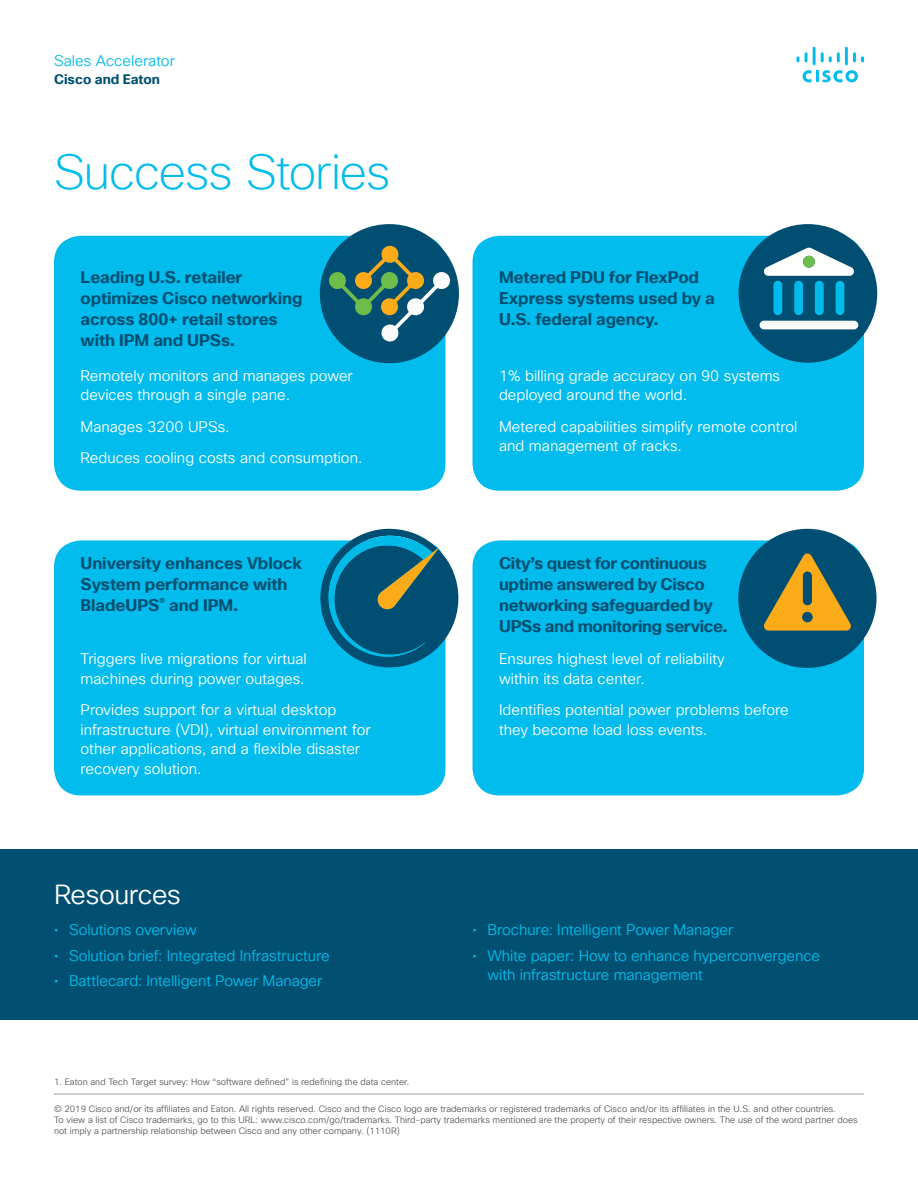
<style>
.page{position:relative;width:918px;height:1188px;background:#fff}
.page>*{position:absolute;margin:0;border:0;box-sizing:border-box;transform-origin:0 0}
.Title_Headline{font:200 48px "Cisco Sans TT";letter-spacing:-.02em;color:#01bcec}
.Subhead2_Indigo{font:27px "Cisco Sans TT Light";letter-spacing:-.015em;color:#fff}
.Subhead3_Indigo{font:700 16.5px/21px "Cisco Sans TT";letter-spacing:-.005em;color:#015072}
.Body{font:15px/19.5px "Cisco Sans TT Light";color:#fff}
.Subhead3_Indigo-2{font:15px/19.5px "Cisco Sans TT Light";letter-spacing:-.005em;color:#01bcec}
.t1{font:700 13.5px "Cisco Sans TT";color:#015072}
.t2{font:9px/11.2px "Cisco Sans TT Light";color:#57585a}
</style>
<div class="page">
<svg style="left:803px;top:70px;width:55px;height:12px"></svg>
<svg style="left:797px;top:56px;width:2px;height:6px"></svg>
<svg style="left:805px;top:52px;width:3px;height:10px"></svg>
<hr style="left:813px;top:47px;width:3px;height:18px;background:#01bcec">
<svg style="left:821px;top:52px;width:19px;height:10px"></svg>
<hr style="left:845px;top:47px;width:3px;height:18px;background:#01bcec">
<svg style="left:853px;top:52px;width:11px;height:10px"></svg>
<div style="left:54px;top:540px;width:392px;height:255px;background:#01bcec;border-radius:27px"></div>
<svg style="left:320px;top:529px;width:139px;height:139px"></svg>
<div style="left:54px;top:236px;width:392px;height:255px;background:#01bcec;border-radius:27px"></div>
<div style="left:472px;top:236px;width:392px;height:255px;background:#01bcec;border-radius:27px"></div>
<div style="left:472px;top:540px;width:392px;height:255px;background:#01bcec;border-radius:27px"></div>
<div style="left:320px;top:224px;width:139px;height:139px;background:#004f73;border-radius:50%"></div>
<svg style="left:328px;top:245px;width:123px;height:97px"></svg>
<div style="left:739px;top:224px;width:138px;height:139px;background:#004f73;border-radius:50%"></div>
<svg style="left:759px;top:247px;width:100px;height:82px"></svg>
<div style="left:803px;top:256px;width:12px;height:12px;background:#6ebf4a;border-radius:50%"></div>
<div style="left:738px;top:529px;width:139px;height:139px;background:#004f73;border-radius:50%"></div>
<svg style="left:764px;top:553px;width:87px;height:78px"></svg>
<div style="left:802px;top:612px;width:11px;height:10px;background:#034f73;border-radius:50%"></div>
<div style="left:0;top:849px;width:918px;height:170px;background:#015072"></div>
<hr style="left:54px;top:1093px;width:810px;height:2px;background:#a8a9ad">
<p class="Subhead3_Indigo-2" style="left:54px;top:51px;width:122px">Sales Accelerator</p>
<p class="t1" style="left:54px;top:70px;width:107px">Cisco and Eaton</p>
<p class="Title_Headline" style="left:54px;top:141px;width:338px">Success Stories</p>
<p class="Subhead3_Indigo" style="left:81px;top:268px;width:223px">Leading U.S. retailer optimizes Cisco networking across 800+ retail stores with IPM and UPSs.</p>
<p class="Body" style="left:81px;top:366px;width:274px">Remotely monitors and manages power devices through a single pane.</p>
<p class="Body" style="left:81px;top:417px;width:151px">Manages 3200 UPSs.</p>
<p class="Body" style="left:81px;top:449px;width:283px">Reduces cooling costs and consumption.</p>
<p class="Subhead3_Indigo" style="left:81px;top:553px;width:223px">University enhances Vblock<br>System performance with<br>BladeUPS<sup>®</sup> and IPM.</p>
<p class="Body" style="left:81px;top:650px;width:228px">Triggers live migrations for virtual machines during power outages.</p>
<p class="Body" style="left:81px;top:701px;width:292px">Provides support for a virtual desktop infrastructure (VDI), virtual environment for other applications, and a flexible disaster recovery solution.</p>
<p class="Subhead2_Indigo" style="left:54px;top:877px;width:128px">Resources</p>
<p class="Subhead3_Indigo-2" style="left:54px;top:921px;width:144px">• Solutions overview</p>
<p class="Subhead3_Indigo-2" style="left:54px;top:946px;width:277px">• Solution brief: Integrated Infrastructure</p>
<p class="Subhead3_Indigo-2" style="left:54px;top:972px;width:270px">• Battlecard: Intelligent Power Manager</p>
<p class="t2" style="left:54px;top:1076px;width:357px">1. Eaton and Tech Target survey: How “software defined” is redefining the data center.</p>
<p class="Subhead3_Indigo" style="left:499px;top:268px;width:217px">Metered PDU for FlexPod<br>Express systems used by a<br>U.S. federal agency.</p>
<p class="Body" style="left:499px;top:366px;width:283px">1% billing grade accuracy on 90 systems deployed around the world.</p>
<p class="Body" style="left:499px;top:417px;width:300px">Metered capabilities simplify remote control and management of racks.</p>
<p class="Subhead3_Indigo" style="left:499px;top:553px;width:230px">City’s quest for continuous uptime answered by Cisco networking safeguarded by<br>UPSs and monitoring service.</p>
<p class="Body" style="left:499px;top:650px;width:227px">Ensures highest level of reliability within its data center.</p>
<p class="Body" style="left:499px;top:701px;width:291px">Identifies potential power problems before they become load loss events.</p>
<p class="Subhead3_Indigo-2" style="left:472px;top:921px;width:262px">• Brochure: Intelligent Power Manager</p>
<p class="Subhead3_Indigo-2" style="left:488px;top:946px;width:334px;text-indent:-15px">• White paper: How to enhance hyperconvergence with infrastructure management</p>
<p class="t2" style="left:54px;top:1103px;width:805px">© 2019 Cisco and/or its affiliates and Eaton. All rights reserved. Cisco and the Cisco logo are trademarks or registered trademarks of Cisco and/or its affiliates in the U.S. and other countries.<br>To view a list of Cisco trademarks, go to this URL: www.cisco.com/go/trademarks. Third-party trademarks mentioned are the property of their respective owners. The use of the word partner does not imply a partnership relationship between Cisco and any other company. (1110R)</p>
</div>
